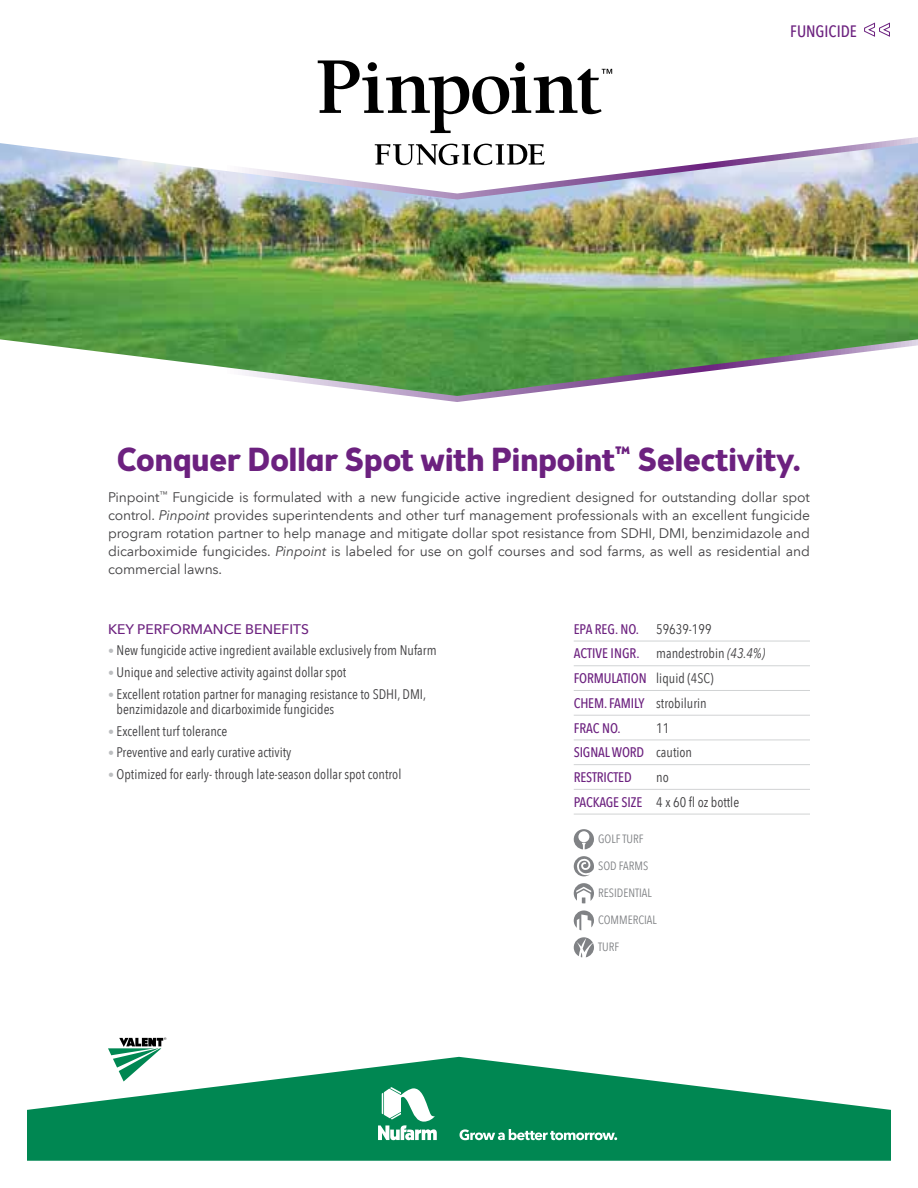
<style>
.page{position:relative;width:918px;height:1188px;background:#fff}
.page>*{position:absolute;margin:0;border:0;box-sizing:border-box;transform-origin:0 0}
.t1{font:700 33px "Brooklyn Samuels Five";color:#6c217f}
.t2{font:500 condensed 16.5px "Avenir Next LT Pro";color:#6c217f}
.t3{font:13.8px/18px "Avenir Next LT Pro";letter-spacing:-.01em;color:#414042;text-align:justify}
.t4{font:condensed 13.8px/24.8px "Avenir Next LT Pro";color:#414042}
.t5{font:500 condensed 13.8px/24.8px "Avenir Next LT Pro";letter-spacing:-.01em;color:#6c217f}
.t6{font:500 13.8px "Avenir Next LT Pro";color:#6c217f}
.t7{font:condensed 12px "Avenir Next LT Pro";color:#808285}
.s1{font-style:italic}
.s2{font-size:12px;color:#bcbec0}
.s3{font-weight:400;color:#414042}
.s4{font-weight:400;font-style:italic;color:#414042}
.s5{font-weight:500;color:#6c217f}
</style>
<div class="page">
<hr style="left:574px;top:641px;width:236px;height:1px;background:#d1d3d4">
<hr style="left:574px;top:665px;width:236px;height:1px;background:#d1d3d4">
<hr style="left:574px;top:690px;width:236px;height:1px;background:#d1d3d4">
<hr style="left:574px;top:715px;width:236px;height:1px;background:#d1d3d4">
<hr style="left:574px;top:740px;width:236px;height:1px;background:#d1d3d4">
<hr style="left:574px;top:764px;width:236px;height:1px;background:#d1d3d4">
<hr style="left:574px;top:789px;width:236px;height:1px;background:#d1d3d4">
<hr style="left:574px;top:814px;width:236px;height:1px;background:#d1d3d4">
<svg style="left:574px;top:829px;width:20px;height:20px"></svg>
<svg style="left:574px;top:856px;width:20px;height:20px"></svg>
<svg style="left:574px;top:883px;width:20px;height:20px"></svg>
<svg style="left:574px;top:910px;width:20px;height:20px"></svg>
<svg style="left:574px;top:937px;width:20px;height:20px"></svg>
<svg style="left:864px;top:22px;width:26px;height:15px"></svg>
<svg style="left:27px;top:1057px;width:864px;height:104px;fill:#008752"></svg>
<svg style="left:378px;top:1087px;width:59px;height:53px"></svg>
<svg style="left:460px;top:1129px;width:157px;height:11px"></svg>
<svg style="left:318px;top:60px;width:294px;height:72px"></svg>
<svg style="left:108px;top:1037px;width:58px;height:45px"></svg>
<img style="left:0;top:132px;width:918px;height:270px">
<p class="t2" style="left:790px;top:21px;width:66px">FUNGICIDE</p>
<h1 class="t1" style="left:117px;top:440px;width:686px">Conquer Dollar Spot with Pinpoint<sup>™</sup> Selectivity.</h1>
<p class="t3" style="left:108px;top:488px;width:704px">Pinpoint<sup>™</sup> Fungicide is formulated with a new fungicide active ingredient designed for outstanding dollar spot control. <span class="s1">Pinpoint</span> provides superintendents and other turf management professionals with an excellent fungicide program rotation partner to help manage and mitigate dollar spot resistance from SDHI, DMI, benzimidazole and dicarboximide fungicides. <span class="s1">Pinpoint</span> is labeled for use on golf courses and sod farms, as well as residential and commercial lawns.</p>
<p class="t6" style="left:108px;top:621px;width:203px">KEY PERFORMANCE BENEFITS</p>
<p class="t4" style="left:108px;top:638px;width:330px"><span class="s2">•</span> New fungicide active ingredient available exclusively from Nufarm</p>
<p class="t4" style="left:108px;top:660px;width:240px"><span class="s2">•</span> Unique and selective activity against dollar spot</p>
<p class="t4" style="left:117px;top:687px;width:311px;line-height:15px;text-indent:-9px"><span class="s2">•</span> Excellent rotation partner for managing resistance to SDHI, DMI, benzimidazole and dicarboximide fungicides</p>
<p class="t4" style="left:108px;top:718px;width:121px"><span class="s2">•</span> Excellent turf tolerance</p>
<p class="t4" style="left:108px;top:740px;width:185px"><span class="s2">•</span> Preventive and early curative activity</p>
<p class="t4" style="left:108px;top:762px;width:295px"><span class="s2">•</span> Optimized for early- through late-season dollar spot control</p>
<p class="t5" style="left:574px;top:616px;width:193px">EPA REG. NO. <span class="s3">59639-199<br></span>ACTIVE IN GR. <span class="s3">mandestrobin</span> <span class="s4">(43.4%)<br></span>FORMULATION <span class="s3">liquid (4SC)<br></span>CHEM. FAMILY <span class="s3">strobilurin<br></span>FRAC NO.</p>
<p class="t5" style="left:574px;top:715px;width:120px;text-indent:83px"><span class="s3">11<br></span>SIGNAL WORD <span class="s3">caution<br></span>RESTRICTED</p>
<p class="t4" style="left:574px;top:765px;width:167px;text-indent:83px">no<br><span class="s5">PACKAGE SIZE</span> 4 x 60 fl oz bottle</p>
<p class="t7" style="left:598px;top:832px;width:47px">GOLF TURF</p>
<p class="t7" style="left:598px;top:859px;width:52px">SOD FARMS</p>
<p class="t7" style="left:598px;top:886px;width:55px">RESIDENTIAL</p>
<p class="t7" style="left:598px;top:913px;width:60px">COMMERCIAL</p>
<p class="t7" style="left:598px;top:940px;width:23px">TURF</p>
</div>
